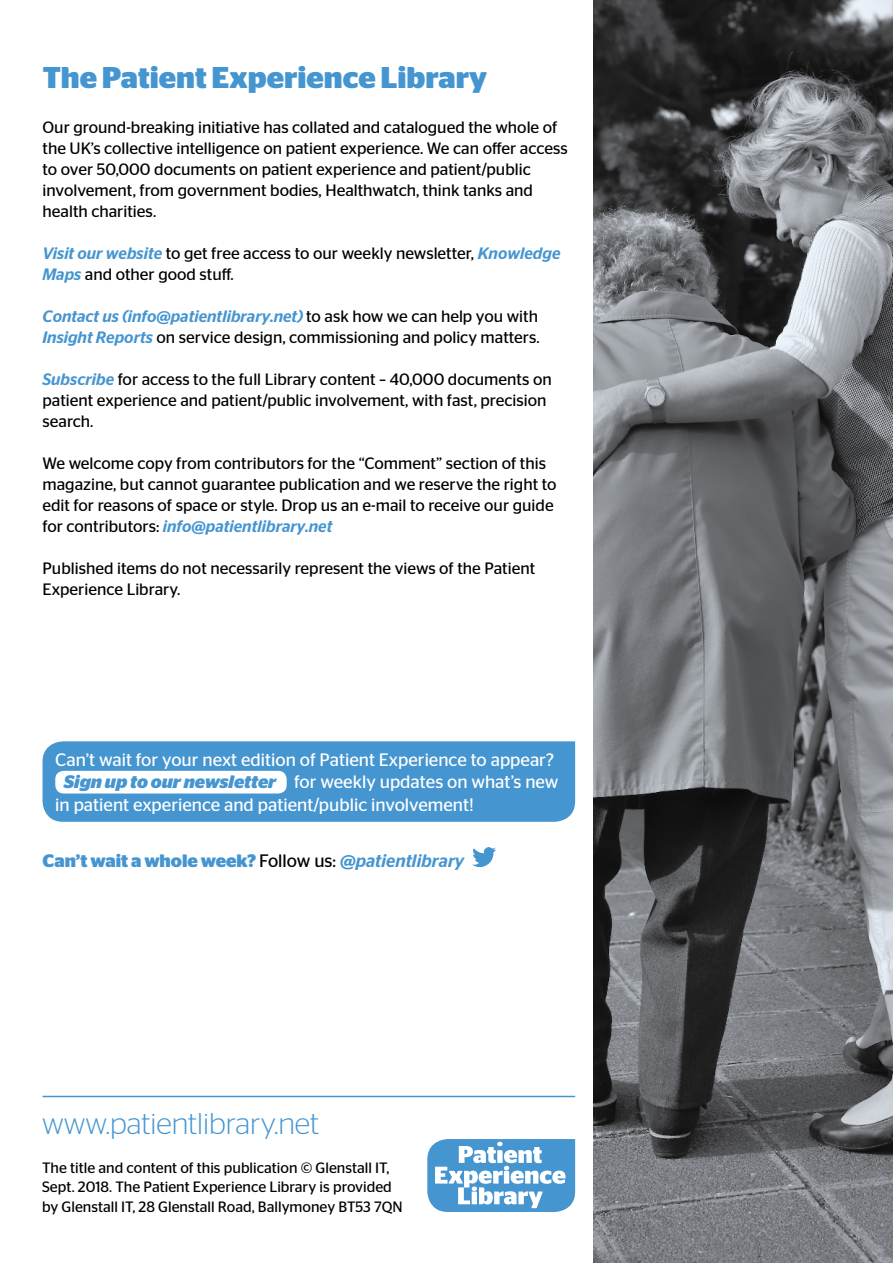
<style>
.page{position:relative;width:893px;height:1263px;background:#fff}
.page>*{position:absolute;margin:0;border:0;box-sizing:border-box;transform-origin:0 0}
.t1{font:700 30px "Stag Sans";color:#4595d1}
.t2{font:300 30px "Stag Sans";color:#4595d1}
.t3{font:18px "Stag Sans";color:#fff}
.t4{font:700 18px "Stag Sans";color:#4595d1}
.t5{font:16.5px/21px "Stag Sans";color:#000}
.t6{font:15px/19.5px "Stag Sans";color:#000}
.s1{font-weight:500;font-style:italic;color:#4595d1}
.s2{font-weight:700;font-style:italic;color:#4595d1}
.s3{font-weight:400;color:#000}
.s4{font-weight:500;font-style:italic}
</style>
<div class="page">
<div style="left:43px;top:741px;width:532px;height:81px;background:#4595d1"></div>
<div style="left:55px;top:771px;width:232px;height:22px;background:#fff;border-radius:9px"></div>
<hr style="left:43px;top:1096px;width:532px;height:1px;background:#4595d1">
<img style="left:593px;top:0;width:300px;height:1263px">
<svg style="left:427px;top:1139px;width:148px;height:73px"></svg>
<img style="left:472px;top:848px;width:23px;height:19px">
<h1 class="t1" style="left:43px;top:60px;width:446px">The Patient Experience Library</h1>
<p class="t5" style="left:43px;top:116px;width:527px">Our ground-breaking initiative has collated and catalogued the whole of the UK’s collective intelligence on patient experience. We can offer access to over 50,000 documents on patient experience and patient/public involvement, from government bodies, Healthwatch, think tanks and health charities.</p>
<p class="t5" style="left:43px;top:242px;width:519px"><span class="s1">Visit our website</span> to get free access to our weekly newsletter, <span class="s1">Knowledge<br>Maps</span> and other good stuff.</p>
<p class="t5" style="left:43px;top:305px;width:499px"><span class="s1">Contact us (info@patientlibrary.net)</span> to ask how we can help you with<br><span class="s1">Insight Reports</span> on service design, commissioning and policy matters.</p>
<p class="t5" style="left:43px;top:368px;width:511px"><span class="s1">Subscribe</span> for access to the full Library content – 40,000 documents on patient experience and patient/public involvement, with fast, precision search.</p>
<p class="t5" style="left:43px;top:452px;width:515px">We welcome copy from contributors for the “Comment” section of this magazine, but cannot guarantee publication and we reserve the right to edit for reasons of space or style. Drop us an e-mail to receive our guide for contributors: <span class="s1">info@patientlibrary.net</span></p>
<p class="t5" style="left:43px;top:557px;width:494px">Published items do not necessarily represent the views of the Patient<br>Experience Library.</p>
<p class="t3" style="left:55px;top:749px;width:500px">Can’t wait for your next edition of Patient Experience to appear?</p>
<p class="t3" style="left:64px;top:772px;width:496px"><span class="s2">Sign up to our newsletter</span> for weekly updates on what’s new</p>
<p class="t3" style="left:55px;top:794px;width:420px">in patient experience and patient/public involvement!</p>
<p class="t4" style="left:43px;top:850px;width:423px">Can’t wait a whole week? <span class="s3">Follow us:</span> <span class="s4">@patientlibrary</span></p>
<h1 class="t2" style="left:42px;top:1107px;width:279px">www.patientlibrary.net</h1>
<p class="t6" style="left:42px;top:1158px;width:362px">The title and content of this publication © Glenstall IT,<br>Sept. 2018. The Patient Experience Library is provided by Glenstall IT, 28 Glenstall Road, Ballymoney BT53 7QN</p>
</div>
